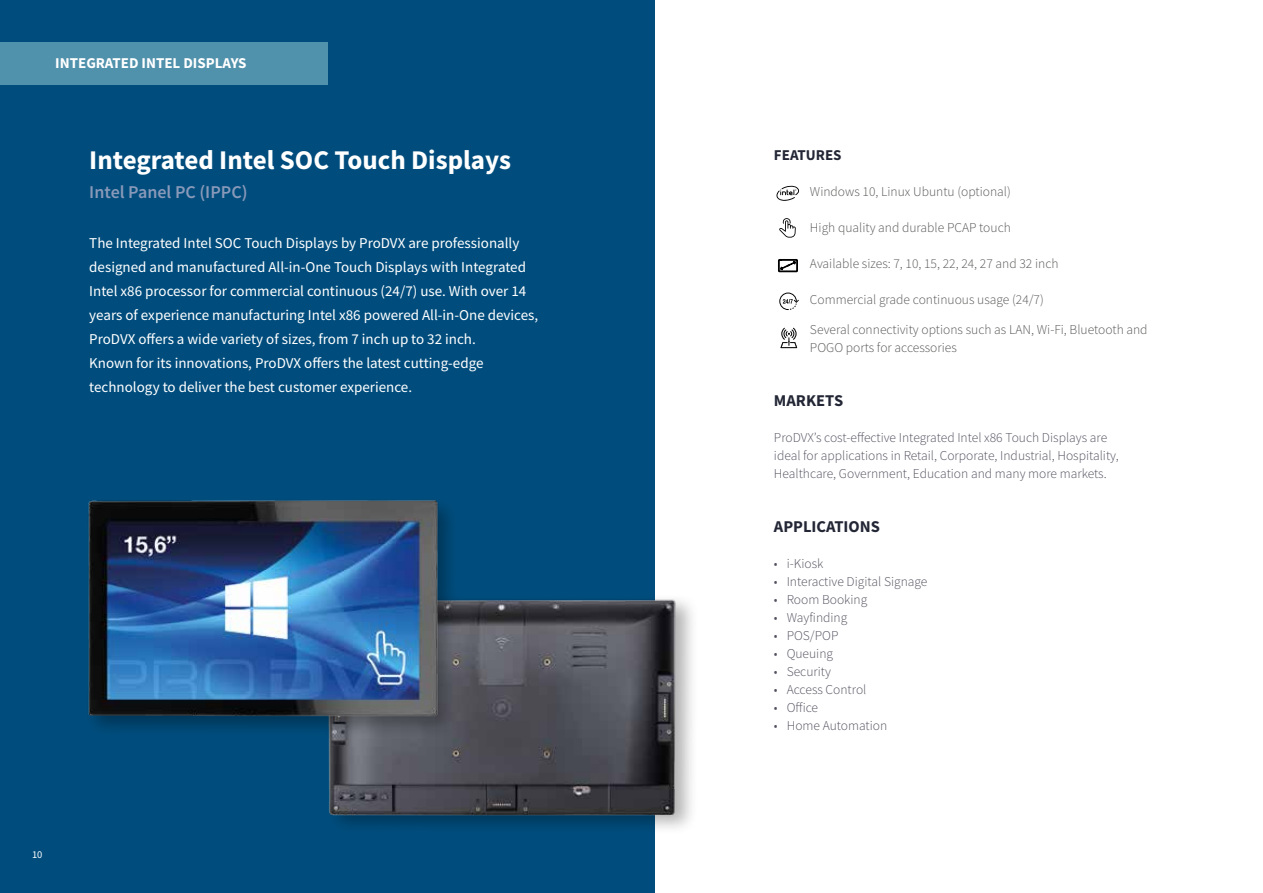
<style>
.page{position:relative;width:1263px;height:893px;background:#fff}
.page>*{position:absolute;margin:0;border:0;box-sizing:border-box;transform-origin:0 0}
.t1{font:700 27px "Source Sans Pro";color:#fff}
.t2{font:600 18px "Source Sans Pro";color:#8999b9}
.t3{font:700 16.5px "Source Sans Pro";color:#232635}
.t4{font:15px/24px "Source Sans Pro";color:#fff}
.t5{font:700 15px "Source Sans Pro";color:#fff}
.t6{font:700 15px "Source Sans Pro";color:#232635}
.t7{font:300 13.5px/18px "Source Sans Pro";color:#545260}
.t8{font:300 13.5px/18px "Source Sans Pro";color:#575756}
.t9{font:10.5px "Source Sans Pro";color:#fff}
</style>
<div class="page">
<div style="left:0;top:0;width:655px;height:893px;background:#004d7d"></div>
<div style="left:0;top:43px;width:327px;height:42px;background:#5091ac"></div>
<img style="left:343px;top:599px;width:350px;height:230px">
<svg style="left:779px;top:218px;width:17px;height:20px"></svg>
<svg style="left:778px;top:259px;width:20px;height:13px"></svg>
<svg style="left:779px;top:293px;width:20px;height:17px"></svg>
<svg style="left:780px;top:328px;width:17px;height:20px"></svg>
<svg style="left:776px;top:185px;width:24px;height:16px"></svg>
<img style="left:88px;top:500px;width:387px;height:323px">
<p class="t5" style="left:55px;top:53px;width:193px">INTEGRATED INTEL DISPLAYS</p>
<h1 class="t1" style="left:89px;top:142px;width:423px">Integrated Intel SOC Touch Displays</h1>
<p class="t2" style="left:89px;top:180px;width:160px">Intel Panel PC (IPPC)</p>
<p class="t4" style="left:89px;top:231px;width:450px">The Integrated Intel SOC Touch Displays by ProDVX are professionally designed and manufactured All-in-One Touch Displays with Integrated Intel x86 processor for commercial continuous (24/7) use. With over 14 years of experience manufacturing Intel x86 powered All-in-One devices, ProDVX offers a wide variety of sizes, from 7 inch up to 32 inch.<br>Known for its innovations, ProDVX offers the latest cutting-edge technology to deliver the best customer experience.</p>
<p class="t9" style="left:32px;top:848px;width:12px">10</p>
<p class="t6" style="left:774px;top:145px;width:69px">FEATURES</p>
<p class="t8" style="left:810px;top:183px;width:202px">Windows 10, Linux Ubuntu (optional)</p>
<p class="t8" style="left:810px;top:219px;width:202px">High quality and durable PCAP touch</p>
<p class="t8" style="left:810px;top:255px;width:250px">Available sizes: 7, 10, 15, 22, 24, 27 and 32 inch</p>
<p class="t8" style="left:810px;top:291px;width:235px">Commercial grade continuous usage (24/7)</p>
<p class="t8" style="left:810px;top:321px;width:339px">Several connectivity options such as LAN, Wi-Fi, Bluetooth and<br>POGO ports for accessories</p>
<p class="t3" style="left:774px;top:389px;width:71px">MARKETS</p>
<p class="t7" style="left:774px;top:429px;width:346px">ProDVX’s cost-effective Integrated Intel x86 Touch Displays are ideal for applications in Retail, Corporate, Industrial, Hospitality,<br>Healthcare, Government, Education and many more markets.</p>
<p class="t3" style="left:774px;top:515px;width:108px">APPLICATIONS</p>
<p class="t7" style="left:774px;top:555px;width:51px">• i-Kiosk</p>
<p class="t7" style="left:774px;top:573px;width:155px">• Interactive Digital Signage</p>
<p class="t7" style="left:774px;top:591px;width:95px">• Room Booking</p>
<p class="t7" style="left:774px;top:609px;width:75px">• Wayfinding</p>
<p class="t7" style="left:774px;top:627px;width:66px">• POS/POP</p>
<p class="t7" style="left:774px;top:645px;width:61px">• Queuing</p>
<p class="t7" style="left:774px;top:663px;width:58px">• Security</p>
<p class="t7" style="left:774px;top:681px;width:94px">• Access Control</p>
<p class="t7" style="left:774px;top:699px;width:46px">• Office</p>
<p class="t7" style="left:774px;top:717px;width:115px">• Home Automation</p>
</div>
